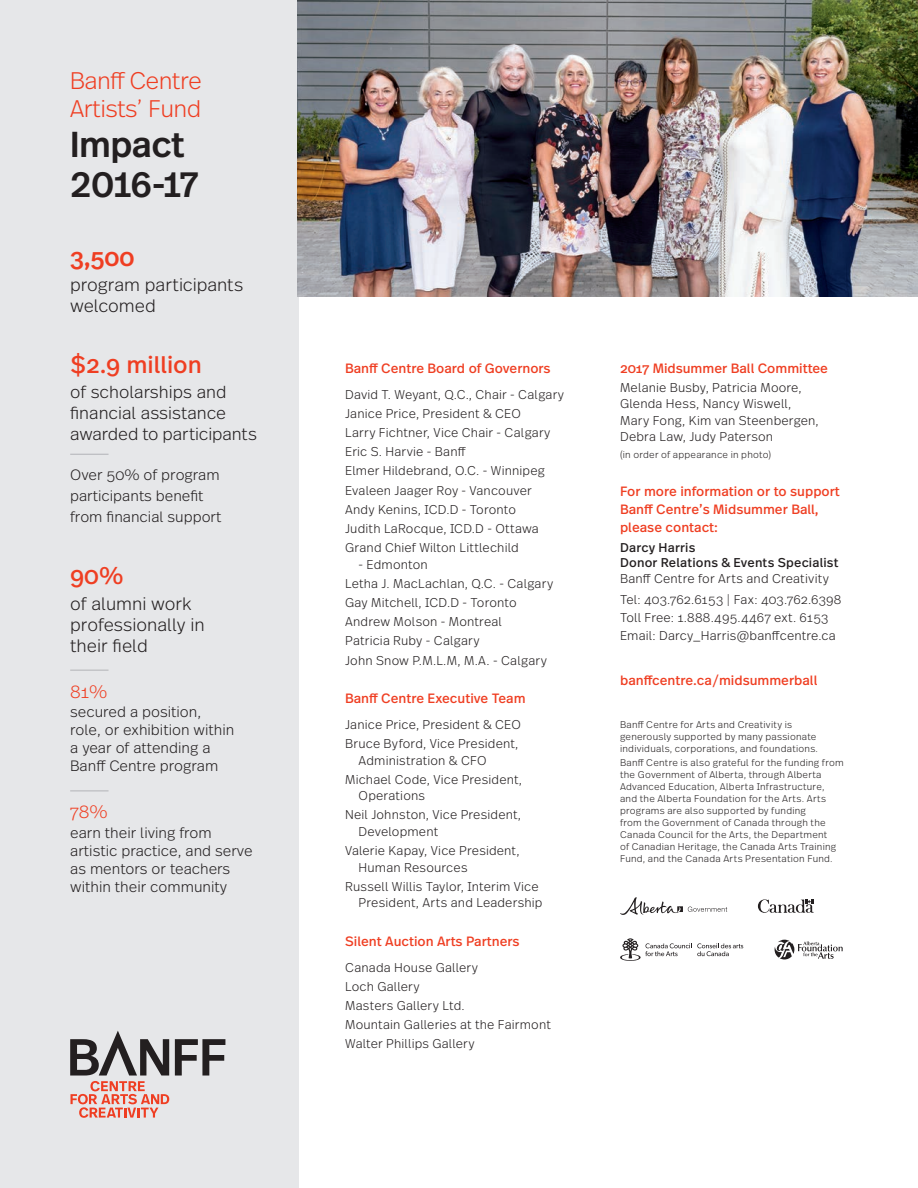
<style>
.page{position:relative;width:918px;height:1188px;background:#fff}
.page>*{position:absolute;margin:0;border:0;box-sizing:border-box;transform-origin:0 0}
.cover-header{font:500 36px/40px "Real Head OT";color:#231f20}
.cover-subheader-red{font:300 24px/27.8px "Real Head OT";color:#ef3e22}
.main-text{font:24px "Real Text OT";color:#ef3e22}
.body-text{font:500 24px "Real Head OT";color:#ef3e22}
.main-text-2{font:300 18px/21px "Real Text OT";color:#231f20}
.body-text-2{font:300 18px/21px "Real Text OT";letter-spacing:-.005em;color:#231f20}
.main-text-two{font:300 18px "Real Text OT";color:#ef3e22}
.main-text-3{font:300 17.4px/21px "Real Text OT";color:#231f20}
.main-text-two-2{font:300 15px/18px "Real Text OT";color:#231f20}
.subheader{font:13.5px/18px "Real Text OT";color:#ef3e22}
.list{font:300 12.75px/16.5px "Real Text OT";letter-spacing:.015em;color:#231f20}
.list-2{font:12.75px "Real Text OT";letter-spacing:.015em;color:#231f20}
.list-3{font:300 9.75px/12px "Real Text OT";letter-spacing:.025em;color:#231f20}
</style>
<div class="page">
<div style="left:0;top:0;width:298px;height:1188px;background:#e6e7e9"></div>
<img style="left:298px;top:0;width:620px;height:297px">
<hr style="left:70px;top:670px;width:39px;height:1px;background:#b2b3b7">
<hr style="left:70px;top:791px;width:39px;height:1px;background:#b2b3b7">
<hr style="left:70px;top:454px;width:39px;height:1px;background:#b2b3b7">
<svg style="left:175px;top:1039px;width:50px;height:37px"></svg>
<svg style="left:70px;top:1031px;width:99px;height:87px"></svg>
<svg style="left:620px;top:897px;width:107px;height:18px"></svg>
<svg style="left:758px;top:899px;width:56px;height:14px"></svg>
<svg style="left:620px;top:938px;width:123px;height:23px"></svg>
<svg style="left:775px;top:940px;width:68px;height:19px"></svg>
<p class="cover-subheader-red" style="left:70px;top:67px;width:133px">Banff Centre<br>Artists’ Fund</p>
<p class="cover-header" style="left:70px;top:125px;width:130px">Impact<br>2016-17</p>
<p class="body-text" style="left:70px;top:242px;width:66px">3,500</p>
<p class="body-text-2" style="left:70px;top:274px;width:175px">program participants welcomed</p>
<p class="main-text" style="left:70px;top:350px;width:133px">$2.9 million</p>
<p class="main-text-3" style="left:70px;top:382px;width:188px">of scholarships and financial assistance awarded to participants</p>
<p class="main-text-two-2" style="left:70px;top:464px;width:153px;line-height:21px">Over 50% of program participants benefit from financial support</p>
<p class="main-text" style="left:70px;top:561px;width:55px">90%</p>
<p class="main-text-2" style="left:70px;top:593px;width:136px">of alumni work professionally in their field</p>
<p class="main-text-two" style="left:70px;top:680px;width:39px">81%</p>
<p class="main-text-two-2" style="left:70px;top:703px;width:166px">secured a position, role, or exhibition within a year of attending a<br>Banff Centre program</p>
<p class="main-text-two" style="left:70px;top:801px;width:39px">78%</p>
<p class="main-text-two-2" style="left:70px;top:824px;width:184px">earn their living from artistic practice, and serve as mentors or teachers within their community</p>
<p class="subheader" style="left:345px;top:359px;width:207px">Banff Centre Board of Governors</p>
<p class="list" style="left:345px;top:386px;width:221px">David T. Weyant, Q.C., Chair - Calgary</p>
<p class="list" style="left:345px;top:405px;width:177px">Janice Price, President &amp; CEO</p>
<p class="list" style="left:345px;top:424px;width:207px">Larry Fichtner, Vice Chair - Calgary</p>
<p class="list" style="left:345px;top:443px;width:122px">Eric S. Harvie - Banff</p>
<p class="list" style="left:345px;top:463px;width:201px">Elmer Hildebrand, O.C. - Winnipeg</p>
<p class="list" style="left:345px;top:482px;width:188px">Evaleen Jaager Roy - Vancouver</p>
<p class="list" style="left:345px;top:501px;width:172px">Andy Kenins, ICD.D - Toronto</p>
<p class="list" style="left:345px;top:520px;width:195px">Judith LaRocque, ICD.D - Ottawa</p>
<p class="list" style="left:345px;top:539px;width:175px">Grand Chief Wilton Littlechild</p>
<p class="list" style="left:359px;top:556px;width:71px">- Edmonton</p>
<p class="list" style="left:345px;top:575px;width:210px">Letha J. MacLachlan, Q.C. - Calgary</p>
<p class="list" style="left:345px;top:594px;width:173px">Gay Mitchell, ICD.D - Toronto</p>
<p class="list" style="left:345px;top:614px;width:158px">Andrew Molson - Montreal</p>
<p class="list" style="left:345px;top:633px;width:136px">Patricia Ruby - Calgary</p>
<p class="list" style="left:345px;top:652px;width:203px">John Snow P.M.L.M, M.A. - Calgary</p>
<p class="subheader" style="left:345px;top:689px;width:182px">Banff Centre Executive Team</p>
<p class="list" style="left:345px;top:716px;width:177px">Janice Price, President &amp; CEO</p>
<p class="list" style="left:359px;top:735px;width:161px;text-indent:-14px">Bruce Byford, Vice President,<br>Administration &amp; CFO</p>
<p class="list" style="left:359px;top:771px;width:165px;text-indent:-14px">Michael Code, Vice President,<br>Operations</p>
<p class="list" style="left:359px;top:807px;width:164px;text-indent:-14px">Neil Johnston, Vice President,<br>Development</p>
<p class="list" style="left:359px;top:842px;width:163px;text-indent:-14px">Valerie Kapay, Vice President,<br>Human Resources</p>
<p class="list" style="left:345px;top:878px;width:199px;text-align:right">Russell Willis Taylor, Interim Vice<br>President, Arts and Leadership</p>
<p class="subheader" style="left:345px;top:932px;width:176px">Silent Auction Arts Partners</p>
<p class="list" style="left:345px;top:959px;width:134px">Canada House Gallery</p>
<p class="list" style="left:345px;top:978px;width:76px">Loch Gallery</p>
<p class="list" style="left:345px;top:997px;width:121px">Masters Gallery Ltd.</p>
<p class="list" style="left:345px;top:1016px;width:207px">Mountain Galleries at the Fairmont</p>
<p class="list" style="left:345px;top:1036px;width:131px">Walter Phillips Gallery</p>
<p class="subheader" style="left:620px;top:359px;width:209px">2017 Midsummer Ball Committee</p>
<p class="list" style="left:620px;top:379px;width:200px">Melanie Busby, Patricia Moore,<br>Glenda Hess, Nancy Wiswell,<br>Mary Fong, Kim van Steenbergen,<br>Debra Law, Judy Paterson</p>
<p class="list-3" style="left:620px;top:448px;width:153px">(in order of appearance in photo)</p>
<p class="subheader" style="left:620px;top:483px;width:221px">For more information or to support<br>Banff Centre’s Midsummer Ball, please contact:</p>
<p class="list-2" style="left:620px;top:540px;width:77px">Darcy Harris</p>
<p class="list-2" style="left:620px;top:554px;width:220px">Donor Relations &amp; Events Specialist</p>
<p class="list" style="left:620px;top:570px;width:210px">Banff Centre for Arts and Creativity</p>
<p class="list" style="left:620px;top:592px;width:223px">Tel: 403.762.6153 | Fax: 403.762.6398</p>
<p class="list" style="left:620px;top:610px;width:210px">Toll Free: 1.888.495.4467 ext. 6153</p>
<p class="list" style="left:620px;top:627px;width:217px">Email: Darcy_Harris@banffcentre.ca</p>
<p class="subheader" style="left:620px;top:671px;width:199px">banffcentre.ca/midsummerball</p>
<p class="list-3" style="left:620px;top:718px;width:199px">Banff Centre for Arts and Creativity is generously supported by many passionate individuals, corporations, and foundations.</p>
<p class="list-3" style="left:620px;top:757px;width:225px">Banff Centre is also grateful for the funding from the Government of Alberta, through Alberta Advanced Education, Alberta Infrastructure, and the Alberta Foundation for the Arts. Arts programs are also supported by funding<br>from the Government of Canada through the Canada Council for the Arts, the Department<br>of Canadian Heritage, the Canada Arts Training Fund, and the Canada Arts Presentation Fund.</p>
</div>
